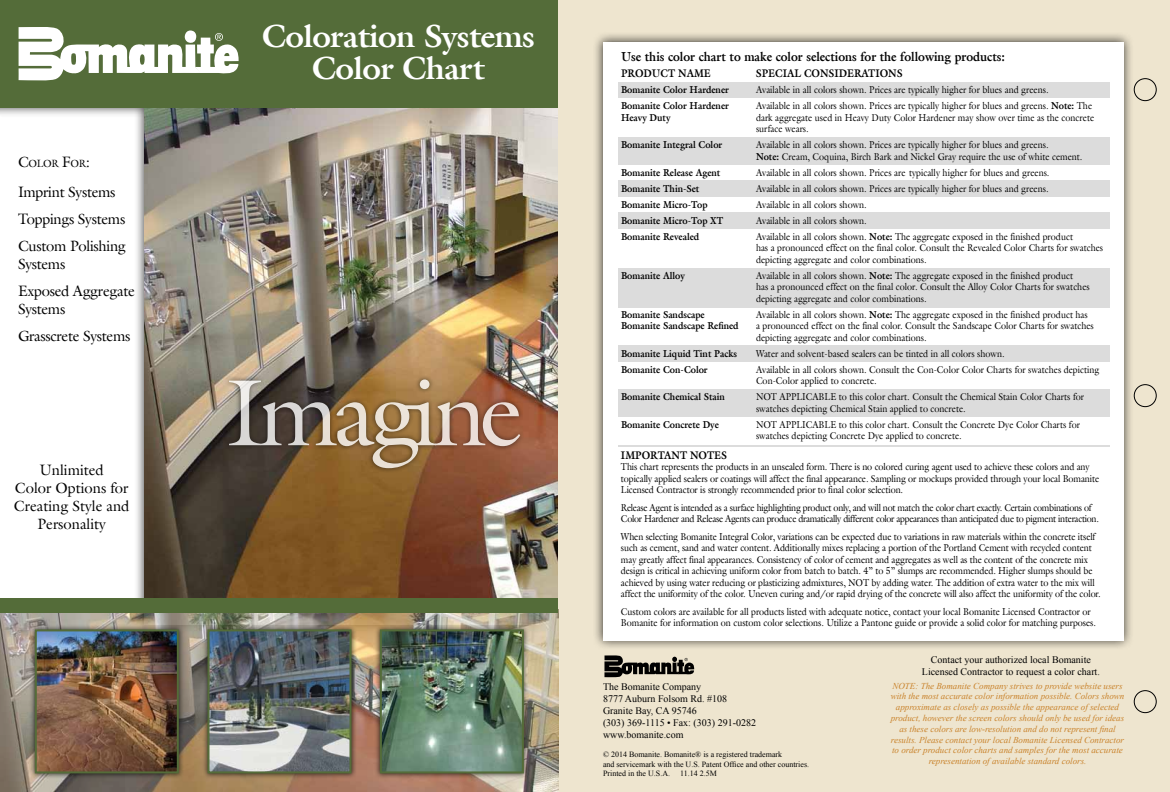
<style>
.page{position:relative;width:1170px;height:792px;background:#fff}
.page>*{position:absolute;margin:0;border:0;box-sizing:border-box;transform-origin:0 0}
.t1{font:95px "Galliard LT";letter-spacing:-.06em;color:#fff}
.t2{font:700 32px/32px "Galliard LT";letter-spacing:-.02em;color:#fff;text-align:center}
.t3{font:15px/27px "Galliard LT";letter-spacing:-.02em;color:#000}
.t4{font:15px/18px "Galliard LT";color:#000;text-align:center}
.t5{font:700 13px "Galliard LT";color:#000;scale:.9 1}
.t6{font:700 11px "Galliard LT";color:#000;scale:.9 1}
.t7{font:10.5px "Galliard LT";letter-spacing:-.03em;color:#000}
.t8{font:10px/11.5px "Galliard LT";color:#000;scale:.9 1}
.t9{font:700 10px "Galliard LT";color:#000;scale:.9 1}
.t10{font:10px/11.5px "Galliard LT";letter-spacing:-.03em;color:#000;scale:.9 1}
.t11{font:10px/12px "Times New Roman";color:#000}
.t12{font:italic 9px/10.8px "Times New Roman";color:#c9822a;text-align:center}
.t13{font:8px/9.6px "Times New Roman";color:#000}
.s1{font-size:15px}
.s2{font-weight:700}
</style>
<div class="page">
<div style="left:558px;top:0;width:612px;height:792px;background:#eee5cf"></div>
<div style="left:593px;top:31px;width:541px;height:620px;background:#000;opacity:.75"></div>
<div style="left:603px;top:42px;width:521px;height:598px;background:#fff"></div>
<div style="left:1134px;top:78px;width:22px;height:23px;border:1px solid #000;border-radius:50%"></div>
<div style="left:1134px;top:384px;width:22px;height:23px;border:1px solid #000;border-radius:50%"></div>
<div style="left:1134px;top:690px;width:22px;height:23px;border:1px solid #000;border-radius:50%"></div>
<svg style="left:604px;top:655px;width:90px;height:23px;background:#767267"></svg>
<div style="left:618px;top:83px;width:492px;height:15px;background:#dcdcdc"></div>
<div style="left:618px;top:138px;width:492px;height:27px;background:#dcdcdc"></div>
<div style="left:618px;top:213px;width:492px;height:16px;background:#dcdcdc"></div>
<div style="left:618px;top:181px;width:492px;height:16px;background:#dcdcdc"></div>
<div style="left:618px;top:268px;width:492px;height:39px;background:#dcdcdc"></div>
<div style="left:618px;top:345px;width:492px;height:16px;background:#dcdcdc"></div>
<div style="left:618px;top:389px;width:492px;height:28px;background:#dcdcdc"></div>
<hr style="left:618px;top:445px;width:492px;height:2px;background:#000">
<div style="left:134px;top:95px;width:415px;height:539px;background:#000;opacity:.75"></div>
<img style="left:0;top:613px;width:558px;height:179px">
<img style="left:144px;top:108px;width:414px;height:490px">
<div style="left:374px;top:624px;width:155px;height:155px;background:#000;opacity:.75"></div>
<img style="left:383px;top:632px;width:138px;height:138px">
<div style="left:380px;top:629px;width:144px;height:144px;border:2px solid #546c39"></div>
<div style="left:29px;top:624px;width:155px;height:155px;background:#000;opacity:.75"></div>
<img style="left:38px;top:632px;width:138px;height:138px">
<div style="left:35px;top:629px;width:144px;height:144px;border:2px solid #546c39"></div>
<div style="left:202px;top:624px;width:155px;height:155px;background:#000;opacity:.75"></div>
<img style="left:211px;top:632px;width:138px;height:138px">
<div style="left:208px;top:629px;width:144px;height:144px;border:2px solid #546c39"></div>
<div style="left:224px;top:374px;width:301px;height:100px;background:#000;opacity:.75"></div>
<div style="left:0;top:598px;width:558px;height:15px;background:#546c39"></div>
<div style="left:0;top:0;width:558px;height:108px;background:#546c39"></div>
<svg style="left:19px;top:27px;width:219px;height:53px"></svg>
<p class="t7" style="left:18px;top:157px;width:73px"><span class="s1">C</span>OLOR <span class="s1">F</span>OR<span class="s1">:</span></p>
<h3 class="t3" style="left:18px;top:178px;width:109px">Imprint Systems<br>Toppings Systems<br>Custom Polishing</h3>
<h3 class="t3" style="left:18px;top:250px;width:118px">Systems<br>Exposed Aggregate</h3>
<h3 class="t3" style="left:18px;top:295px;width:114px">Systems<br>Grasscrete Systems</h3>
<h3 class="t4" style="left:14px;top:461px;width:117px">Unlimited<br>Color Options for<br>Creating Style and<br>Personality</h3>
<h2 class="t2" style="left:262px;top:20px;width:275px">Coloration Systems<br>Color Chart</h2>
<h1 class="t1" style="left:226px;top:353px;width:299px">Imagine</h1>
<h3 class="t5" style="left:621px;top:48px;width:428px">Use this color chart to make color selections for the following products:</h3>
<p class="t6" style="left:621px;top:66px;width:101px">Produ ct Name</p>
<p class="t6" style="left:756px;top:66px;width:156px">Special Considerations</p>
<p class="t9" style="left:621px;top:83px;width:121px">Bomanite Color Hardener</p>
<p class="t8" style="left:756px;top:84px;width:327px">Available in all colors shown. Prices are typically higher for blues and greens.</p>
<p class="t9" style="left:621px;top:99px;width:121px">Bomanite Color Hardener</p>
<p class="t8" style="left:756px;top:100px;width:375px">Available in all colors shown. Prices are typically higher for blues and greens. <span class="s2">Note:</span> The</p>
<p class="t9" style="left:621px;top:111px;width:56px">Heavy Duty</p>
<p class="t8" style="left:756px;top:111px;width:377px">dark aggregate used in Heavy Duty Color Hardener may show over time as the concrete surface wears.</p>
<p class="t9" style="left:621px;top:138px;width:114px">Bomanite Integral Color</p>
<p class="t8" style="left:756px;top:139px;width:364px">Available in all colors shown. Prices are typically higher for blues and greens.<br><span class="s2">Note:</span> Cream, Coquina, Birch Bark and Nickel Gray require the use of white cement.</p>
<p class="t9" style="left:621px;top:166px;width:112px">Bomanite Release Agent</p>
<p class="t8" style="left:756px;top:166px;width:328px">Available in all colors shown. Prices are typically higher for blues and greens.</p>
<p class="t9" style="left:621px;top:182px;width:89px">Bomanite Thin-Set</p>
<p class="t8" style="left:756px;top:182px;width:327px">Available in all colors shown. Prices are typically higher for blues and greens.</p>
<p class="t9" style="left:621px;top:198px;width:98px">Bomanite Micro-Top</p>
<p class="t8" style="left:756px;top:198px;width:125px">Available in all colors shown.</p>
<p class="t9" style="left:621px;top:214px;width:115px">Bomanite Micro-Top XT</p>
<p class="t8" style="left:756px;top:214px;width:125px">Available in all colors shown.</p>
<p class="t9" style="left:621px;top:230px;width:89px">Bomanite Revealed</p>
<p class="t8" style="left:756px;top:230px;width:387px">Available in all colors shown. <span class="s2">Note:</span> The aggregate exposed in the finished product<br>has a pronounced effect on the final color. Consult the Revealed Color Charts for swatches depicting aggregate and color combinations.</p>
<p class="t9" style="left:621px;top:269px;width:73px">Bomanite Alloy</p>
<p class="t8" style="left:756px;top:269px;width:372px">Available in all colors shown. <span class="s2">Note:</span> The aggregate exposed in the finished product<br>has a pronounced effect on the final color. Consult the Alloy Color Charts for swatches depicting aggregate and color combinations.</p>
<p class="t9" style="left:621px;top:308px;width:94px">Bomanite Sandscape</p>
<p class="t8" style="left:756px;top:308px;width:370px">Available in all colors shown. <span class="s2">Note:</span> The aggregate exposed in the finished product has</p>
<p class="t9" style="left:621px;top:319px;width:132px">Bomanite Sandscape Refined</p>
<p class="t8" style="left:756px;top:320px;width:377px">a pronounced effect on the final color. Consult the Sandscape Color Charts for swatches depicting aggregate and color combinations.</p>
<p class="t9" style="left:621px;top:347px;width:130px">Bomanite Liquid Tint Packs</p>
<p class="t8" style="left:756px;top:347px;width:278px">Water and solvent-based sealers can be tinted in all colors shown.</p>
<p class="t9" style="left:621px;top:363px;width:98px">Bomanite Con-Color</p>
<p class="t8" style="left:756px;top:363px;width:383px">Available in all colors shown. Consult the Con-Color Color Charts for swatches depicting<br>Con-Color applied to concrete.</p>
<p class="t9" style="left:621px;top:390px;width:117px">Bomanite Chemical Stain</p>
<p class="t8" style="left:756px;top:391px;width:366px">NOT APPLICABLE to this color chart. Consult the Chemical Stain Color Charts for swatches depicting Chemical Stain applied to concrete.</p>
<p class="t9" style="left:621px;top:418px;width:110px">Bomanite Concrete Dye</p>
<p class="t8" style="left:756px;top:418px;width:361px">NOT APPLICABLE to this color chart. Consult the Concrete Dye Color Charts for swatches depicting Concrete Dye applied to concrete.</p>
<p class="t6" style="left:621px;top:448px;width:33px">IMPORTA</p>
<p class="t6" style="left:672px;top:448px;width:40px">NT NOTE</p>
<p class="t6" style="left:721px;top:448px;width:8px">S</p>
<p class="t8" style="left:621px;top:461px;width:533px">This chart represents the products in an unsealed form. There is no colored curing agent used to achieve these colors and any topically applied sealers or coatings will affect the final appearance. Sampling or mockups provided through your local Bomanite<br>Licensed Contractor is strongly recommended prior to final color selection.</p>
<p class="t10" style="left:621px;top:501px;width:533px">Release Agent is intended as a surface highlighting product only, and will not match the color chart exactly. Certain combinations of<br>Color Hardener and Release Agents can produce dramatically different color appearances than anticipated due to pigment interaction.</p>
<p class="t8" style="left:621px;top:530px;width:535px">When selecting Bomanite Integral Color, variations can be expected due to variations in raw materials within the concrete itself such as cement, sand and water content. Additionally mixes replacing a portion of the Portland Cement with recycled content may greatly affect final appearances. Consistency of color of cement and aggregates as well as the content of the concrete mix design is critical in achieving uniform color from batch to batch. 4” to 5” slumps are recommended. Higher slumps should be achieved by using water reducing or plasticizing admixtures, NOT by adding water. The addition of extra water to the mix will affect the uniformity of the color. Uneven curing and/or rapid drying of the concrete will also affect the uniformity of the color.</p>
<p class="t8" style="left:621px;top:605px;width:529px">Custom colors are available for all products listed with adequate notice, contact your local Bomanite Licensed Contractor or<br>Bomanite for information on custom color selections. Utilize a Pantone guide or provide a solid color for matching purposes.</p>
<p class="t11" style="left:603px;top:680px;width:155px">The Bomanite Company<br>8777 Auburn Folsom Rd. #108<br>Granite Bay, CA 95746<br>(303) 369-1115 • Fax: (303) 291-0282 www.bomanite.com</p>
<p class="t13" style="left:603px;top:750px;width:208px">© 2014 Bomanite. Bomanite® is a registered trademark<br>and servicemark with the U.S. Patent Office and other countries.<br>Printed in the U.S.A.</p>
<p class="t13" style="left:680px;top:769px;width:38px">11.14 2.5M</p>
<p class="t11" style="left:922px;top:654px;width:180px;text-align:center">Contact your authorized local Bomanite<br>Licensed Contractor to request a color chart.</p>
<p class="t12" style="left:891px;top:680px;width:235px">NOTE: The Bomanite Company strives to provide website users with the most accurate color information possible. Colors shown approximate as closely as possible the appearance of selected product, however the screen colors should only be used for ideas as these colors are low-resolution and do not represent final results. Please contact your local Bomanite Licensed Contractor to order product color charts and samples for the most accurate representation of available standard colors.</p>
</div>
